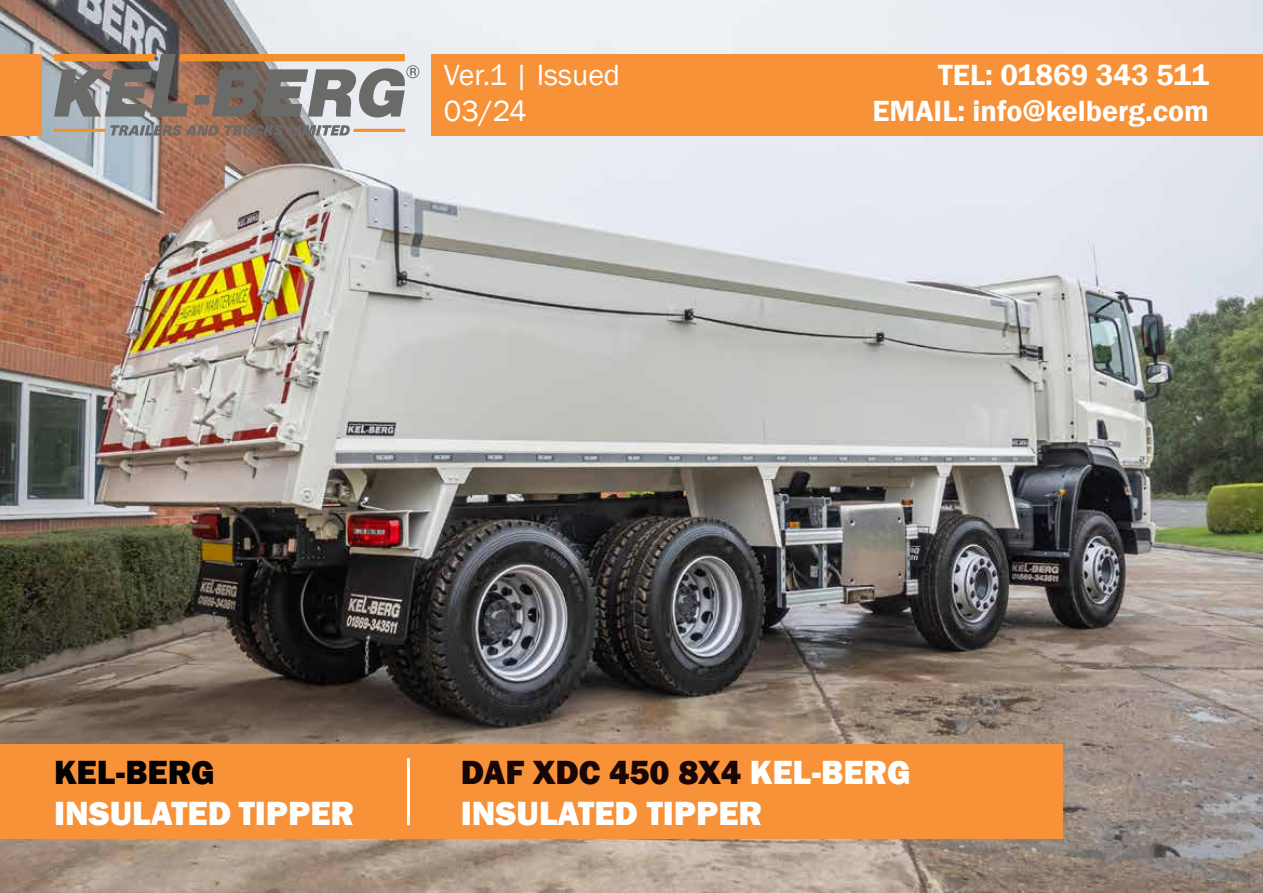
<style>
.page{position:relative;width:1263px;height:893px;background:#fff}
.page>*{position:absolute;margin:0;border:0;box-sizing:border-box;transform-origin:0 0}
.t1{font:800 34.5px/41.4px "Franklin Gothic";color:#fff}
.t2{font:800 34.5px "Franklin Gothic";color:#020203}
.t3{font:600 30px/36px "Franklin Gothic";color:#fff;text-align:right}
.t4{font:30px/36px "Franklin Gothic";color:#fff}
.s1{color:#180607}
</style>
<div class="page">
<img style="left:0;top:0;width:1263px;height:893px">
<svg style="left:54px;top:54px;width:365px;height:63px;background:#97877a"></svg>
<svg style="left:54px;top:125px;width:164px;height:11px;background:#9b8d84"></svg>
<svg style="left:224px;top:125px;width:181px;height:11px;background:#a09389"></svg>
<div style="left:432px;top:54px;width:831px;height:82px;background:#f79239"></div>
<div style="left:0;top:54px;width:42px;height:82px;background:#f79239"></div>
<div style="left:0;top:744px;width:1062px;height:95px;background:#f79239"></div>
<div style="left:407px;top:758px;width:3px;height:67px;border:2px solid #fff"></div>
<p class="t4" style="left:444px;top:58px;width:178px">Ver.1 | Issued<br>03/24</p>
<p class="t3" style="left:872px;top:58px;width:338px">TEL: 01869 343 511<br>EMAIL: info@kelberg.com</p>
<p class="t2" style="left:54px;top:750px;width:162px">KEL-BERG</p>
<p class="t1" style="left:54px;top:793px;width:302px">INSULATED TIPPER</p>
<p class="t1" style="left:461px;top:751px;width:451px"><span class="s1">DAF XDC 450 8X4</span> KEL-BERG<br>INSULATED TIPPER</p>
</div>
